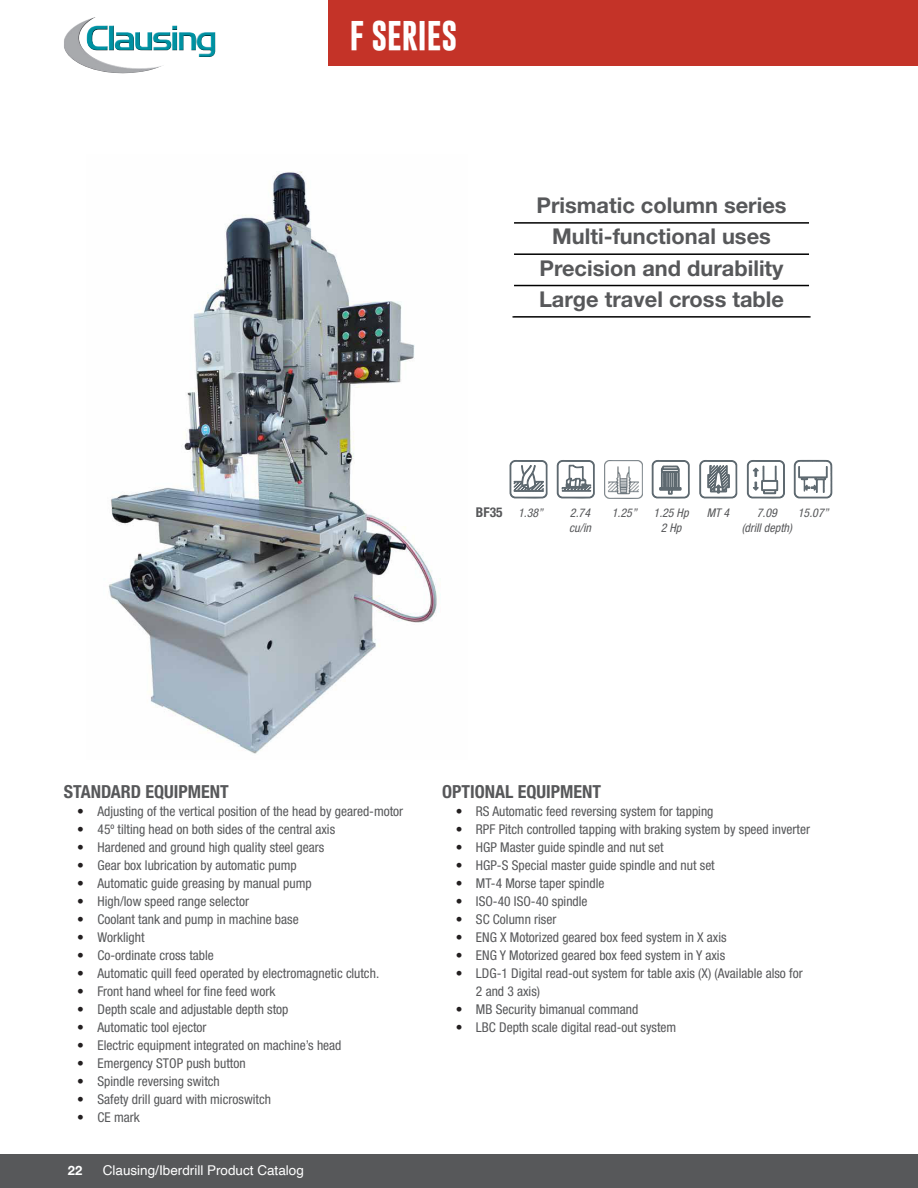
<style>
.page{position:relative;width:918px;height:1188px;background:#fff}
.page>*{position:absolute;margin:0;border:0;box-sizing:border-box;transform-origin:0 0}
.t1{font:700 30px "Gobold";color:#fff}
.Paragraph_Style8{font:700 21.75px "Helvetica Neue LT Std";color:#57585a}
.t2{font:700 condensed 18px "Helvetica Neue LT Std";color:#57585a}
.t3{font:condensed 13.5px/18px "Helvetica Neue LT Std";color:#57585a}
.t4{font:13.5px "Helvetica";color:#fff}
.t5{font:700 condensed 13.5px "Helvetica Neue LT Std";color:#57585a}
.t6{font:700 12.9px "Helvetica Neue LT Std";color:#fff}
.t7{font:italic condensed 12px/15px "Helvetica Neue LT Std";color:#57585a}
.s1{color:#231f20}
</style>
<div class="page">
<div style="left:329px;top:0;width:589px;height:65px;background:#c43328"></div>
<div style="left:0;top:1154px;width:918px;height:34px;background:#57585a"></div>
<img style="left:64px;top:17px;width:151px;height:56px">
<div style="left:116px;top:54px;width:42px;height:10px;background:#fff"></div>
<img style="left:605px;top:460px;width:37px;height:38px">
<img style="left:108px;top:171px;width:329px;height:583px">
<svg style="left:794px;top:460px;width:38px;height:38px"></svg>
<svg style="left:510px;top:460px;width:37px;height:38px"></svg>
<svg style="left:652px;top:460px;width:37px;height:38px"></svg>
<svg style="left:700px;top:460px;width:37px;height:38px"></svg>
<svg style="left:747px;top:460px;width:37px;height:38px"></svg>
<svg style="left:557px;top:460px;width:37px;height:38px"></svg>
<svg style="left:514px;top:284px;width:295px;height:3px"></svg>
<hr style="left:514px;top:222px;width:295px;height:2px;background:#000">
<hr style="left:514px;top:253px;width:295px;height:2px;background:#000">
<hr style="left:514px;top:285px;width:295px;height:1px;background:#000">
<hr style="left:513px;top:316px;width:298px;height:2px;background:#000">
<p class="t1" style="left:350px;top:16px;width:109px">F SERIES</p>
<p class="Paragraph_Style8" style="left:536px;top:192px;width:252px">Prismatic column series</p>
<p class="Paragraph_Style8" style="left:552px;top:223px;width:220px">Multi-functional uses</p>
<p class="Paragraph_Style8" style="left:539px;top:255px;width:246px">Precision and durability</p>
<p class="Paragraph_Style8" style="left:539px;top:286px;width:247px">Large travel cross table</p>
<p class="t5" style="left:476px;top:504px;width:28px">BF35</p>
<p class="t7" style="left:518px;top:505px;width:27px">1.38”</p>
<p class="t7" style="left:569px;top:505px;width:24px">2.74 cu/in</p>
<p class="t7" style="left:612px;top:505px;width:27px">1.25”</p>
<p class="t7" style="left:654px;top:505px;width:37px">1.25 Hp</p>
<p class="t7" style="left:661px;top:520px;width:22px">2 Hp</p>
<p class="t7" style="left:707px;top:505px;width:24px">MT 4</p>
<p class="t7" style="left:757px;top:505px;width:22px">7.09</p>
<p class="t7" style="left:742px;top:520px;width:52px">(drill depth)</p>
<p class="t7" style="left:798px;top:505px;width:32px">15.07”</p>
<p class="t2" style="left:64px;top:781px;width:167px">STANDARD EQUIPMENT</p>
<p class="t3" style="left:77px;top:802px;width:328px"><span class="s1">•</span> Adjusting of the vertical position of the head by geared-motor</p>
<p class="t3" style="left:77px;top:820px;width:259px"><span class="s1">•</span> 45º tilting head on both sides of the central axis</p>
<p class="t3" style="left:77px;top:838px;width:249px"><span class="s1">•</span> Hardened and ground high quality steel gears</p>
<p class="t3" style="left:77px;top:856px;width:221px"><span class="s1">•</span> Gear box lubrication by automatic pump</p>
<p class="t3" style="left:77px;top:874px;width:236px"><span class="s1">•</span> Automatic guide greasing by manual pump</p>
<p class="t3" style="left:77px;top:892px;width:173px"><span class="s1">•</span> High/low speed range selector</p>
<p class="t3" style="left:77px;top:910px;width:223px"><span class="s1">•</span> Coolant tank and pump in machine base</p>
<p class="t3" style="left:77px;top:928px;width:69px"><span class="s1">•</span> Worklight</p>
<p class="t3" style="left:77px;top:946px;width:138px"><span class="s1">•</span> Co-ordinate cross table</p>
<p class="t3" style="left:77px;top:964px;width:303px"><span class="s1">•</span> Automatic quill feed operated by electromagnetic clutch.</p>
<p class="t3" style="left:77px;top:982px;width:200px"><span class="s1">•</span> Front hand wheel for fine feed work</p>
<p class="t3" style="left:77px;top:1000px;width:213px"><span class="s1">•</span> Depth scale and adjustable depth stop</p>
<p class="t3" style="left:77px;top:1018px;width:131px"><span class="s1">•</span> Automatic tool ejector</p>
<p class="t3" style="left:77px;top:1036px;width:266px"><span class="s1">•</span> Electric equipment integrated on machine’s head</p>
<p class="t3" style="left:77px;top:1054px;width:170px"><span class="s1">•</span> Emergency STOP push button</p>
<p class="t3" style="left:77px;top:1072px;width:144px"><span class="s1">•</span> Spindle reversing switch</p>
<p class="t3" style="left:77px;top:1090px;width:195px"><span class="s1">•</span> Safety drill guard with microswitch</p>
<p class="t3" style="left:77px;top:1108px;width:64px"><span class="s1">•</span> CE mark</p>
<p class="t6" style="left:68px;top:1162px;width:16px">22</p>
<p class="t4" style="left:103px;top:1160px;width:203px">Clausing/Iberdrill Product Catalog</p>
<p class="t2" style="left:442px;top:781px;width:160px">OPTIONAL EQUIPMENT</p>
<p class="t3" style="left:456px;top:803px;width:259px"><span class="s1">•</span> RS Automatic feed reversing system for tapping</p>
<p class="t3" style="left:456px;top:821px;width:356px"><span class="s1">•</span> RPF Pitch controlled tapping with braking system by speed inverter</p>
<p class="t3" style="left:456px;top:839px;width:209px"><span class="s1">•</span> HGP Master guide spindle and nut set</p>
<p class="t3" style="left:456px;top:857px;width:261px"><span class="s1">•</span> HGP-S Special master guide spindle and nut set</p>
<p class="t3" style="left:456px;top:875px;width:150px"><span class="s1">•</span> MT-4 Morse taper spindle</p>
<p class="t3" style="left:456px;top:893px;width:133px"><span class="s1">•</span> ISO-40 ISO-40 spindle</p>
<p class="t3" style="left:456px;top:911px;width:102px"><span class="s1">•</span> SC Column riser</p>
<p class="t3" style="left:456px;top:929px;width:273px"><span class="s1">•</span> ENG X Motorized geared box feed system in X axis</p>
<p class="t3" style="left:456px;top:947px;width:271px"><span class="s1">•</span> ENG Y Motorized geared box feed system in Y axis</p>
<p class="t3" style="left:476px;top:965px;width:328px;text-indent:-20px"><span class="s1">•</span> LDG-1 Digital read-out system for table axis (X) (Available also for<br>2 and 3 axis)</p>
<p class="t3" style="left:456px;top:1001px;width:184px"><span class="s1">•</span> MB Security bimanual command</p>
<p class="t3" style="left:456px;top:1019px;width:222px"><span class="s1">•</span> LBC Depth scale digital read-out system</p>
</div>
